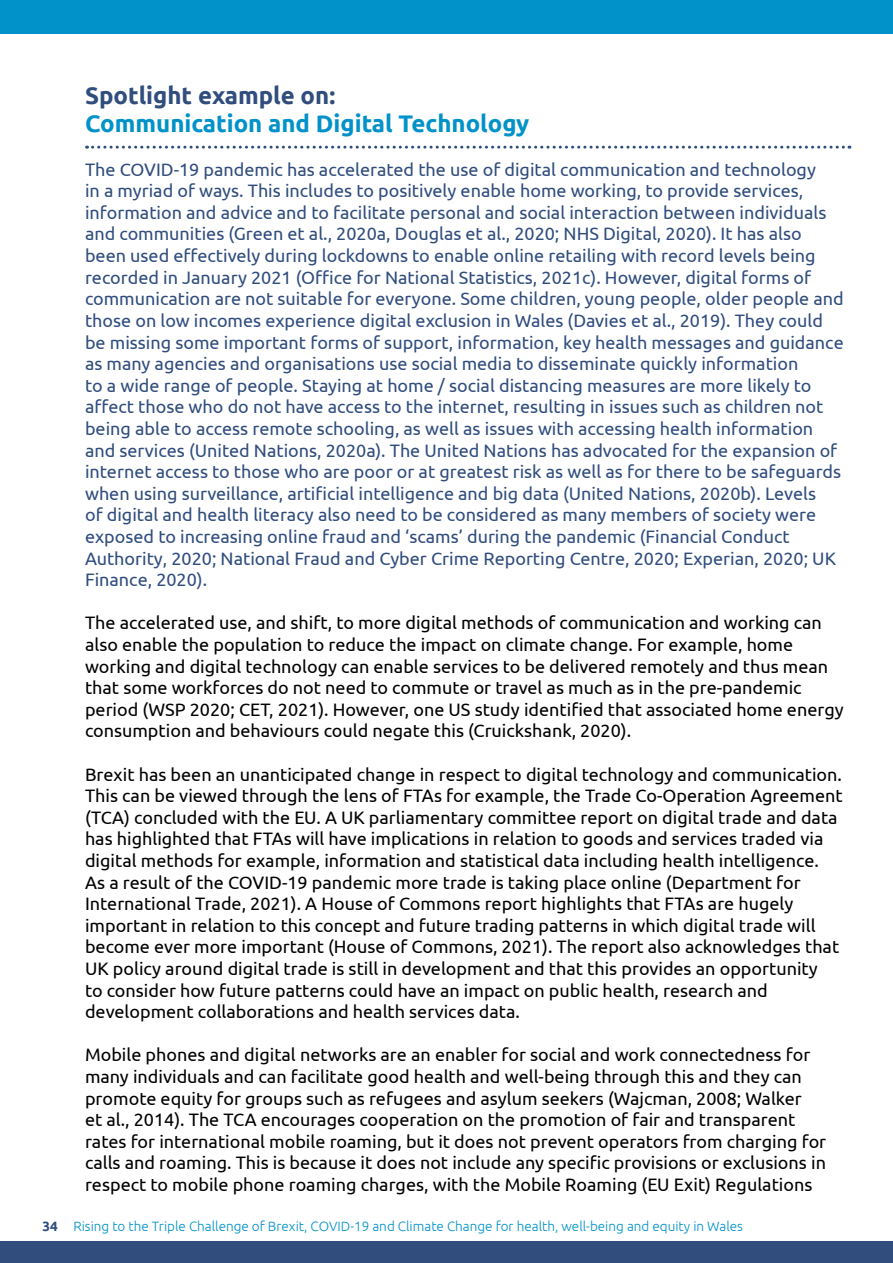
<style>
.page{position:relative;width:893px;height:1263px;background:#fff}
.page>*{position:absolute;margin:0;border:0;box-sizing:border-box;transform-origin:0 0}
.t1{font:700 24px "Ubuntu";color:#0092c9}
.t2{font:700 24px "Ubuntu";color:#304d7e}
.t3{font:18px/21.6px "Ubuntu";color:#000}
.t4{font:18px/21.6px "Ubuntu";color:#304d7e}
.t5{font:300 13.5px "Ubuntu";color:#0092c9}
.s1{font-weight:700;color:#304d7e}
</style>
<div class="page">
<div style="left:0;top:0;width:893px;height:34px;background:#0092c9"></div>
<div style="left:0;top:1242px;width:893px;height:21px;background:#304d7e"></div>
<svg style="left:87px;top:146px;width:763px;height:3px"></svg>
<h1 class="t2" style="left:85px;top:81px;width:252px">Spotlight example on:</h1>
<h1 class="t1" style="left:85px;top:109px;width:446px">Communication and Digital Technology</h1>
<p class="t4" style="left:85px;top:158px;width:760px">The COVID-19 pandemic has accelerated the use of digital communication and technology<br>in a myriad of ways. This includes to positively enable home working, to provide services, information and advice and to facilitate personal and social interaction between individuals and communities (Green et al., 2020a, Douglas et al., 2020; NHS Digital, 2020). It has also been used effectively during lockdowns to enable online retailing with record levels being recorded in January 2021 (Office for National Statistics, 2021c). However, digital forms of communication are not suitable for everyone. Some children, young people, older people and those on low incomes experience digital exclusion in Wales (Davies et al., 2019). They could be missing some important forms of support, information, key health messages and guidance as many agencies and organisations use social media to disseminate quickly information<br>to a wide range of people. Staying at home / social distancing measures are more likely to affect those who do not have access to the internet, resulting in issues such as children not being able to access remote schooling, as well as issues with accessing health information and services (United Nations, 2020a). The United Nations has advocated for the expansion of internet access to those who are poor or at greatest risk as well as for there to be safeguards when using surveillance, artificial intelligence and big data (United Nations, 2020b). Levels<br>of digital and health literacy also need to be considered as many members of society were exposed to increasing online fraud and ‘scams’ during the pandemic (Financial Conduct Authority, 2020; National Fraud and Cyber Crime Reporting Centre, 2020; Experian, 2020; UK Finance, 2020).</p>
<p class="t3" style="left:85px;top:612px;width:760px">The accelerated use, and shift, to more digital methods of communication and working can also enable the population to reduce the impact on climate change. For example, home working and digital technology can enable services to be delivered remotely and thus mean that some workforces do not need to commute or travel as much as in the pre-pandemic period (WSP 2020; CET, 2021). However, one US study identified that associated home energy consumption and behaviours could negate this (Cruickshank, 2020).</p>
<p class="t3" style="left:85px;top:763px;width:759px">Brexit has been an unanticipated change in respect to digital technology and communication.<br>This can be viewed through the lens of FTAs for example, the Trade Co-Operation Agreement (TCA) concluded with the EU. A UK parliamentary committee report on digital trade and data has highlighted that FTAs will have implications in relation to goods and services traded via digital methods for example, information and statistical data including health intelligence.<br>As a result of the COVID-19 pandemic more trade is taking place online (Department for International Trade, 2021). A House of Commons report highlights that FTAs are hugely important in relation to this concept and future trading patterns in which digital trade will become ever more important (House of Commons, 2021). The report also acknowledges that UK policy around digital trade is still in development and that this provides an opportunity<br>to consider how future patterns could have an impact on public health, research and development collaborations and health services data.</p>
<p class="t3" style="left:85px;top:1044px;width:743px">Mobile phones and digital networks are an enabler for social and work connectedness for many individuals and can facilitate good health and well-being through this and they can promote equity for groups such as refugees and asylum seekers (Wajcman, 2008; Walker<br>et al., 2014). The TCA encourages cooperation on the promotion of fair and transparent rates for international mobile roaming, but it does not prevent operators from charging for calls and roaming. This is because it does not include any specific provisions or exclusions in respect to mobile phone roaming charges, with the Mobile Roaming (EU Exit) Regulations</p>
<p class="t5" style="left:43px;top:1218px;width:702px"><span class="s1">34</span> Rising to the Triple Challenge of Brexit, COVID-19 and Climate Change for health, well-being and equity in Wales</p>
</div>
